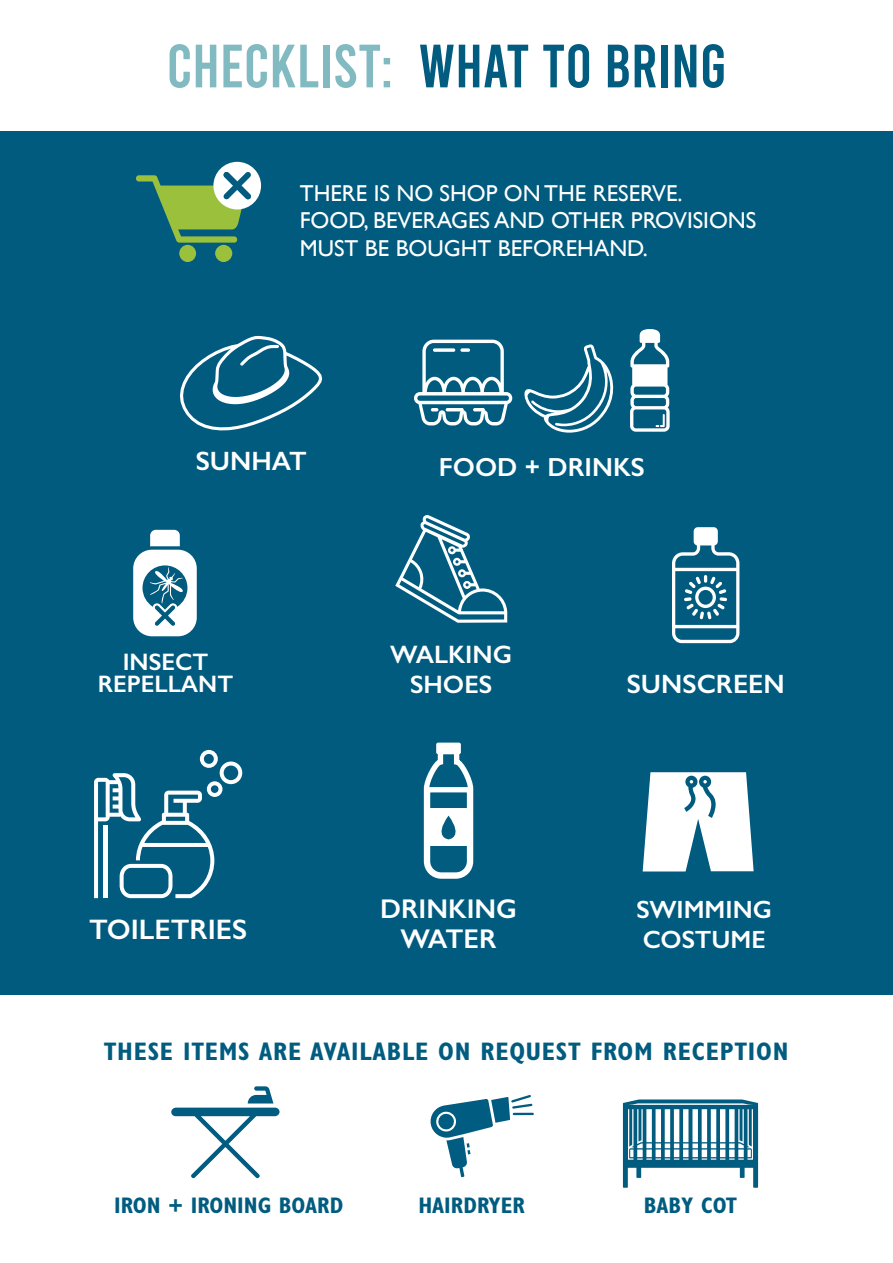
<style>
.page{position:relative;width:893px;height:1263px;background:#fff}
.page>*{position:absolute;margin:0;border:0;box-sizing:border-box;transform-origin:0 0}
.t1{font:61.05px "Bebas";color:#015c80}
.t2{font:600 28.35px "Gill Sans";color:#fff}
.t3{font:600 27.15px/29.1px "Gill Sans";color:#fff;text-align:center}
.t4{font:600 26.55px "Gill Sans";color:#fff}
.t5{font:600 26.25px "Gill Sans";color:#fff}
.t6{font:700 condensed 25.5px "Gill Sans Std";letter-spacing:.03em;color:#015c80}
.t7{font:600 25.35px/30.3px "Gill Sans";color:#fff;text-align:center}
.t8{font:600 25.05px/30px "Gill Sans";color:#fff}
.t9{font:600 23.85px/22.4px "Gill Sans";color:#fff;text-align:center}
.t10{font:22.95px/27.6px "Gill Sans";color:#fff}
.t11{font:700 condensed 22.65px "Gill Sans Std";color:#015c80}
.s1{color:#81bac1}
</style>
<div class="page">
<div style="left:0;top:132px;width:893px;height:863px;background:#005b7f"></div>
<svg style="left:180px;top:336px;width:142px;height:94px"></svg>
<svg style="left:94px;top:750px;width:148px;height:148px"></svg>
<svg style="left:672px;top:527px;width:67px;height:116px"></svg>
<svg style="left:395px;top:515px;width:112px;height:108px"></svg>
<svg style="left:643px;top:772px;width:111px;height:99px"></svg>
<svg style="left:524px;top:344px;width:90px;height:89px"></svg>
<svg style="left:630px;top:329px;width:40px;height:103px"></svg>
<svg style="left:414px;top:340px;width:98px;height:85px"></svg>
<div style="left:436px;top:743px;width:25px;height:11px;background:#fff;border-radius:2px"></div>
<svg style="left:423px;top:746px;width:51px;height:133px"></svg>
<svg style="left:133px;top:530px;width:64px;height:106px"></svg>
<div style="left:213px;top:162px;width:48px;height:47px;background:#fff;border-radius:50%"></div>
<svg style="left:136px;top:167px;width:120px;height:95px"></svg>
<svg style="left:623px;top:1099px;width:135px;height:89px"></svg>
<hr style="left:513px;top:1113px;width:21px;height:2px;background:#005c80">
<svg style="left:430px;top:1095px;width:102px;height:82px"></svg>
<svg style="left:171px;top:1086px;width:109px;height:92px"></svg>
<h1 class="t1" style="left:167px;top:35px;width:561px"><span class="s1">CHECKLIST:</span> WHAT TO BRING</h1>
<p class="t10" style="left:300px;top:179px;width:458px">THERE IS NO SHOP ON THE RESERVE.<br>FOOD, BEVERAGES AND OTHER PROVISIONS<br>MUST BE BOUGHT BEFOREHAND.</p>
<p class="t4" style="left:196px;top:445px;width:113px">SUNHAT</p>
<p class="t9" style="left:98px;top:651px;width:137px">INSECT<br>REPELLANT</p>
<p class="t5" style="left:439px;top:451px;width:208px">FOOD + DRINKS</p>
<p class="t7" style="left:390px;top:639px;width:123px">WALKING<br>SHOES</p>
<p class="t4" style="left:627px;top:668px;width:160px">SUNSCREEN</p>
<p class="t2" style="left:89px;top:912px;width:160px">TOILETRIES</p>
<p class="t3" style="left:380px;top:894px;width:138px">DRINKING<br>WATER</p>
<p class="t8" style="left:636px;top:894px;width:137px">SWIMMING<br>COSTUME</p>
<p class="t6" style="left:104px;top:1036px;width:686px">THESE ITEMS ARE AVAILABLE ON REQUEST FROM RECEPTION</p>
<p class="t11" style="left:114px;top:1192px;width:231px">IRON + IRONING BOARD</p>
<p class="t11" style="left:418px;top:1192px;width:108px">HAIRDRYER</p>
<p class="t11" style="left:644px;top:1192px;width:95px">BABY COT</p>
</div>
